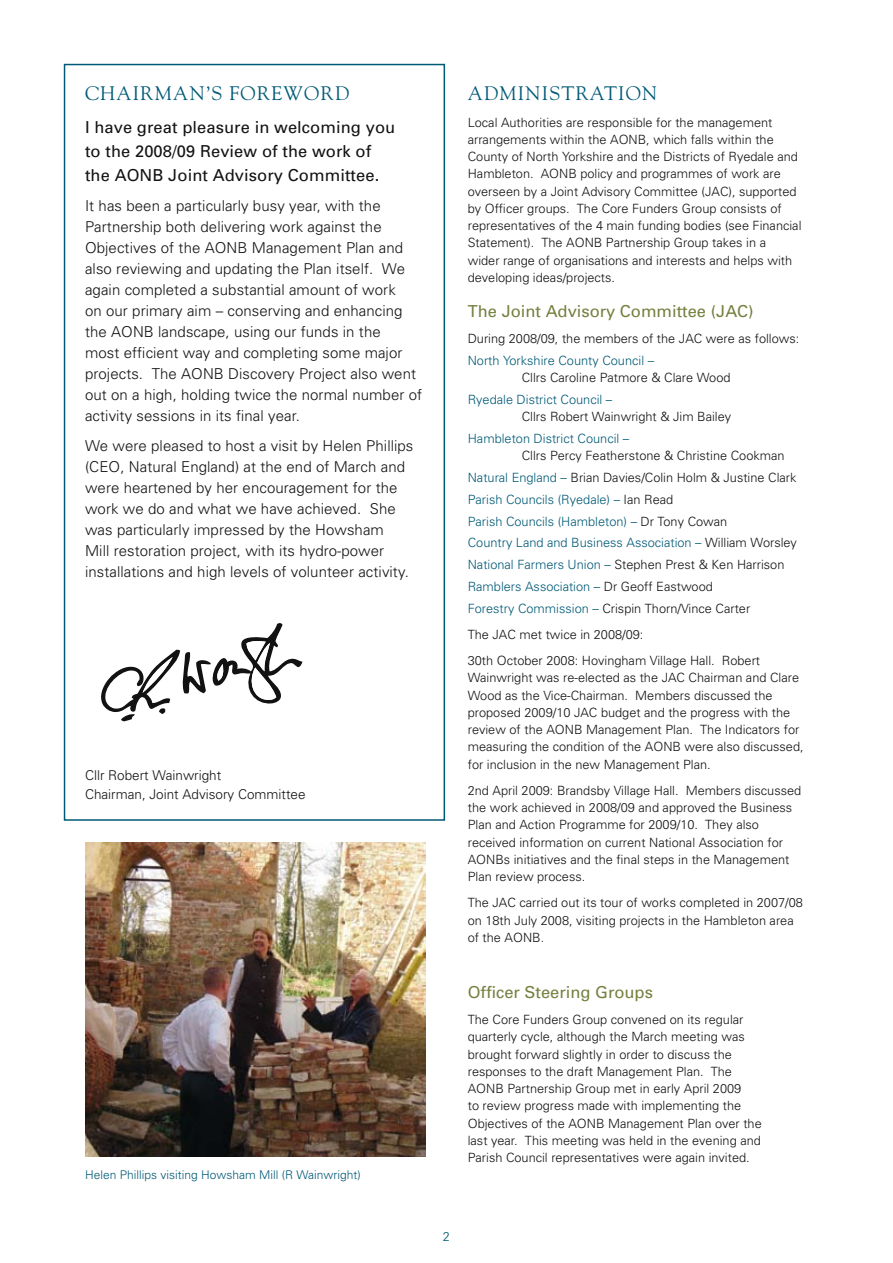
<style>
.page{position:relative;width:893px;height:1263px;background:#fff}
.page>*{position:absolute;margin:0;border:0;box-sizing:border-box;transform-origin:0 0}
.t1{font:19.5px "Goudy";letter-spacing:.06em;color:#005a77}
.t2{font:16.5px/24px "Univers";letter-spacing:.005em;color:#121212}
.t3{font:16.5px "Univers";color:#73813e}
.t4{font:300 15px/21px "Univers";letter-spacing:.005em;color:#121212}
.t5{font:300 13.5px/19.5px "Univers";color:#121212}
.t6{font:300 12.75px/17.2px "Univers";color:#121212}
.t7{font:300 12.75px "Univers";color:#005a77}
.t8{font:300 12px "Univers";color:#005a77}
.s1{color:#005a77}
</style>
<div class="page">
<div style="left:64px;top:64px;width:381px;height:757px;border:2px solid #005a77"></div>
<svg style="left:101px;top:623px;width:202px;height:99px"></svg>
<img style="left:85px;top:842px;width:340px;height:315px">
<h1 class="t1" style="left:85px;top:82px;width:266px">CHAIRMAN’S FOREWORD</h1>
<p class="t2" style="left:85px;top:115px;width:312px">I have great pleasure in welcoming you to the 2008/09 Review of the work of the AONB Joint Advisory Committee.</p>
<p class="t4" style="left:85px;top:195px;width:339px">It has been a particularly busy year, with the Partnership both delivering work against the Objectives of the AONB Management Plan and also reviewing and updating the Plan itself. We again completed a substantial amount of work<br>on our primary aim – conserving and enhancing the AONB landscape, using our funds in the<br>most efficient way and completing some major projects. The AONB Discovery Project also went out on a high, holding twice the normal number of activity sessions in its final year.</p>
<p class="t4" style="left:85px;top:435px;width:330px">We were pleased to host a visit by Helen Phillips (CEO, Natural England) at the end of March and were heartened by her encouragement for the work we do and what we have achieved. She was particularly impressed by the Howsham<br>Mill restoration project, with its hydro-power installations and high levels of volunteer activity.</p>
<p class="t5" style="left:85px;top:765px;width:222px">Cllr Robert Wainwright<br>Chairman, Joint Advisory Committee</p>
<p class="t8" style="left:85px;top:1168px;width:277px">Helen Phillips visiting Howsham Mill (R Wainwright)</p>
<h1 class="t1" style="left:468px;top:82px;width:191px">ADMINISTRATION</h1>
<p class="t6" style="left:468px;top:113px;width:335px">Local Authorities are responsible for the management arrangements within the AONB, which falls within the County of North Yorkshire and the Districts of Ryedale and Hambleton. AONB policy and programmes of work are overseen by a Joint Advisory Committee (JAC), supported by Officer groups. The Core Funders Group consists of representatives of the 4 main funding bodies (see Financial Statement). The AONB Partnership Group takes in a<br>wider range of organisations and interests and helps with developing ideas/projects.</p>
<p class="t3" style="left:468px;top:301px;width:288px">The Joint Advisory Committee (JAC)</p>
<p class="t6" style="left:468px;top:330px;width:333px">During 2008/09, the members of the JAC were as follows:</p>
<p class="t7" style="left:468px;top:353px;width:188px">North Yorkshire County Council –</p>
<p class="t6" style="left:522px;top:369px;width:210px">Cllrs Caroline Patmore &amp; Clare Wood</p>
<p class="t7" style="left:468px;top:392px;width:146px">Ryedale District Council –</p>
<p class="t6" style="left:522px;top:408px;width:211px">Cllrs Robert Wainwright &amp; Jim Bailey</p>
<p class="t7" style="left:468px;top:431px;width:163px">Hambleton District Council –</p>
<p class="t6" style="left:468px;top:445px;width:331px;line-height:21.8px;text-indent:54px">Cllrs Percy Featherstone &amp; Christine Cookman <span class="s1">Natural England –</span> Brian Davies/Colin Holm &amp; Justine Clark <span class="s1">Parish Councils (Ryedale) –</span> Ian Read<br><span class="s1">Parish Councils (Hambleton) –</span> Dr Tony Cowan<br><span class="s1">Country Land and Business Association –</span> William Worsley <span class="s1">National Farmers Union –</span> Stephen Prest &amp; Ken Harrison <span class="s1">Ramblers Association –</span> Dr Geoff Eastwood<br><span class="s1">Forestry Commission –</span> Crispin Thorn/Vince Carter</p>
<p class="t6" style="left:468px;top:621px;width:294px;line-height:26.2px">The JAC met twice in 2008/09:<br>30th October 2008: Hovingham Village Hall. Robert</p>
<p class="t6" style="left:468px;top:669px;width:337px">Wainwright was re-elected as the JAC Chairman and Clare Wood as the Vice-Chairman. Members discussed the proposed 2009/10 JAC budget and the progress with the review of the AONB Management Plan. The Indicators for measuring the condition of the AONB were also discussed, for inclusion in the new Management Plan.</p>
<p class="t6" style="left:468px;top:781px;width:335px">2nd April 2009: Brandsby Village Hall. Members discussed the work achieved in 2008/09 and approved the Business Plan and Action Programme for 2009/10. They also received information on current National Association for AONBs initiatives and the final steps in the Management Plan review process.</p>
<p class="t6" style="left:468px;top:894px;width:337px">The JAC carried out its tour of works completed in 2007/08 on 18th July 2008, visiting projects in the Hambleton area of the AONB.</p>
<p class="t3" style="left:468px;top:982px;width:187px">Officer Steering Groups</p>
<p class="t6" style="left:468px;top:1010px;width:296px">The Core Funders Group convened on its regular quarterly cycle, although the March meeting was brought forward slightly in order to discuss the responses to the draft Management Plan. The AONB Partnership Group met in early April 2009<br>to review progress made with implementing the Objectives of the AONB Management Plan over the last year. This meeting was held in the evening and Parish Council representatives were again invited.</p>
<p class="t7" style="left:443px;top:1229px;width:9px">2</p>
</div>
